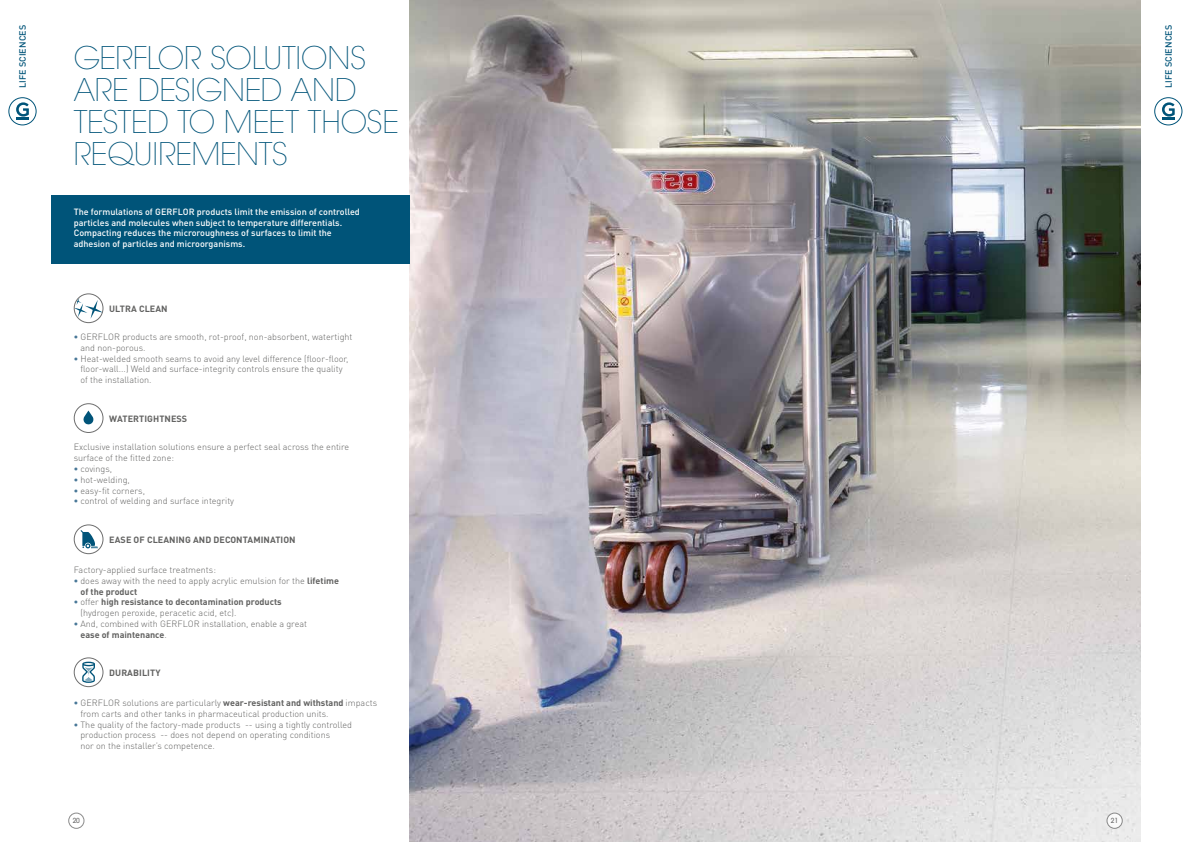
<style>
.page{position:relative;width:1191px;height:842px;background:#fff}
.page>*{position:absolute;margin:0;border:0;box-sizing:border-box;transform-origin:0 0}
.t1{font:200 31px/32px "Avant Garde";letter-spacing:-.005em;color:#005479}
.t2{font:300 9px/10.8px "DIN Pro";color:#626261}
.t3{font:500 9px/10.8px "DIN Pro";color:#fff}
.t4{font:700 9px "DIN Pro";letter-spacing:.01em;color:#626261}
.t5{font:500 9px "DIN Pro";letter-spacing:.01em;color:#005479}
.t6{font:500 7px "Avant Garde";color:#6e6e6e;scale:.95 1}
.s1{font-weight:700;color:#487797}
.s2{font-weight:700}
</style>
<div class="page">
<img style="left:410px;top:0;width:730px;height:842px">
<div style="left:51px;top:195px;width:359px;height:69px;background:#005479"></div>
<svg style="left:83px;top:410px;width:11px;height:15px"></svg>
<div style="left:74px;top:403px;width:29px;height:30px;border:1px solid #6e6e6e;border-radius:50%"></div>
<svg style="left:74px;top:298px;width:29px;height:21px"></svg>
<div style="left:74px;top:293px;width:29px;height:30px;border:1px solid #6e6e6e;border-radius:50%"></div>
<svg style="left:82px;top:662px;width:13px;height:21px"></svg>
<div style="left:74px;top:657px;width:29px;height:30px;border:1px solid #6e6e6e;border-radius:50%"></div>
<svg style="left:81px;top:530px;width:17px;height:18px"></svg>
<div style="left:74px;top:524px;width:29px;height:30px;border:1px solid #6e6e6e;border-radius:50%"></div>
<div style="left:1107px;top:813px;width:15px;height:15px;background:#fff;border-radius:50%"></div>
<div style="left:1106px;top:813px;width:16px;height:15px;border:1px solid #6e6e6e;border-radius:50%"></div>
<div style="left:68px;top:813px;width:16px;height:15px;border:1px solid #6e6e6e;border-radius:50%"></div>
<div style="left:1154px;top:97px;width:28px;height:28px;border:1px solid #005479;border-radius:50%"></div>
<svg style="left:1162px;top:102px;width:12px;height:18px"></svg>
<div style="left:8px;top:97px;width:28px;height:28px;border:1px solid #005479;border-radius:50%"></div>
<svg style="left:16px;top:102px;width:13px;height:18px"></svg>
<p class="t5" style="left:17px;top:88px;width:65px;rotate:-90deg">LIFE SCIENCES</p>
<p class="t5" style="left:1162px;top:88px;width:65px;rotate:-90deg">LIFE SCIENCES</p>
<h1 class="t1" style="left:74px;top:43px;width:327px">GERFLOR SOLUTIONS<br>ARE DESIGNED AND<br>TESTED TO MEET THOSE<br>REQUIREMENTS</h1>
<p class="t3" style="left:74px;top:206px;width:288px">The formulations of GERFLOR products limit the emission of controlled particles and molecules when subject to temperature differentials.<br>Compacting reduces the microroughness of surfaces to limit the adhesion of particles and microorganisms.</p>
<p class="t4" style="left:109px;top:302px;width:60px">ULTRA CLEAN</p>
<p class="t2" style="left:80px;top:331px;width:273px;text-indent:-7px"><span class="s1">•</span> GERFLOR products are smooth, rot-proof, non-absorbent, watertight and non-porous.</p>
<p class="t2" style="left:80px;top:353px;width:269px;text-indent:-7px"><span class="s1">•</span> Heat-welded smooth seams to avoid any level difference (floor-floor, floor-wall...) Weld and surface-integrity controls ensure the quality of the installation.</p>
<p class="t4" style="left:109px;top:412px;width:80px">WATERTIGHTNESS</p>
<p class="t2" style="left:74px;top:441px;width:277px">Exclusive installation solutions ensure a perfect seal across the entire surface of the fitted zone:</p>
<p class="t2" style="left:74px;top:463px;width:40px"><span class="s1">•</span> covings,</p>
<p class="t2" style="left:74px;top:474px;width:58px"><span class="s1">•</span> hot-welding,</p>
<p class="t2" style="left:74px;top:484px;width:73px"><span class="s1">•</span> easy-fit corners,</p>
<p class="t2" style="left:74px;top:495px;width:162px"><span class="s1">•</span> control of welding and surface integrity</p>
<p class="t4" style="left:109px;top:533px;width:188px">EASE OF CLEANING AND DECONTAMINATION</p>
<p class="t2" style="left:74px;top:564px;width:144px">Factory-applied surface treatments:</p>
<p class="t2" style="left:80px;top:575px;width:260px;text-indent:-7px"><span class="s1">•</span> does away with the need to apply acrylic emulsion for the <span class="s2">lifetime of the product</span></p>
<p class="t2" style="left:80px;top:596px;width:203px;text-indent:-7px"><span class="s1">•</span> offer <span class="s2">high resistance to decontamination products </span>(hydrogen peroxide, peracetic acid, etc).</p>
<p class="t2" style="left:80px;top:618px;width:228px;text-indent:-7px"><span class="s1">•</span> And, combined with GERFLOR installation, enable a great <span class="s2">ease of maintenance</span>.</p>
<p class="t4" style="left:109px;top:666px;width:53px">DURABILITY</p>
<p class="t2" style="left:80px;top:697px;width:298px;text-indent:-7px"><span class="s1">•</span> GERFLOR solutions are particularly <span class="s2">wear-resistant and withstand</span> impacts from carts and other tanks in pharmaceutical production units.</p>
<p class="t2" style="left:80px;top:718px;width:273px;text-indent:-7px"><span class="s1">•</span> The quality of the factory-made products -- using a tightly controlled production process -- does not depend on operating conditions<br>nor on the installer’s competence.</p>
<p class="t6" style="left:73px;top:817px;width:9px">20</p>
<p class="t6" style="left:1111px;top:817px;width:9px">21</p>
</div>
